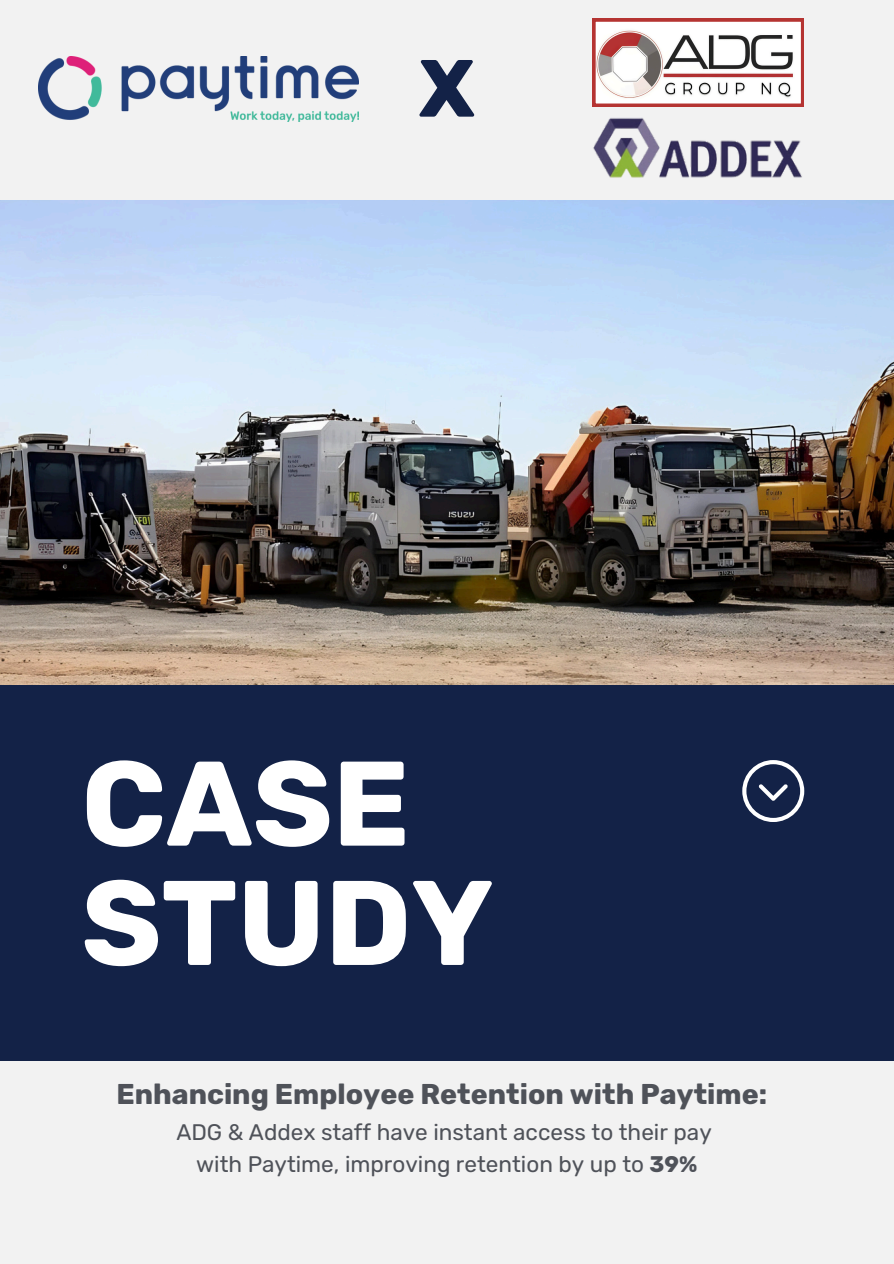
<style>
.page{position:relative;width:894px;height:1264px;background:#fff}
.page>*{position:absolute;margin:0;border:0;box-sizing:border-box;transform-origin:0 0}
.t1{font:700 120px/119.2px "Rubik";color:#fff}
.t2{font:700 80.85px "Rubik";color:#132247}
.t3{font:700 28.5px "Rubik";color:#4f5259}
.t4{font:22.5px "Rubik";color:#4f5259}
.s1{font-weight:700}
</style>
<div class="page">
<div style="left:0;top:0;width:893px;height:1263px;background:#f2f2f2"></div>
<div style="left:0;top:669px;width:893px;height:391px;background:#132247"></div>
<img style="left:0;top:201px;width:893px;height:483px">
<svg style="left:742px;top:760px;width:62px;height:62px"></svg>
<img style="left:38px;top:57px;width:320px;height:65px">
<img style="left:593px;top:117px;width:209px;height:61px">
<svg style="left:592px;top:18px;width:211px;height:89px"></svg>
<h1 class="t2" style="left:418px;top:41px;width:58px">X</h1>
<p class="t1" style="left:81px;top:745px;width:413px">CASE<br>STUDY</p>
<p class="t3" style="left:116px;top:1077px;width:652px">Enhancing Employee Retention with Paytime:</p>
<h2 class="t4" style="left:176px;top:1119px;width:536px">ADG &amp; Addex staff have instant access to their pay</h2>
<p class="t4" style="left:196px;top:1150px;width:502px">with Paytime, improving retention by up to <span class="s1">39%</span></p>
</div>
